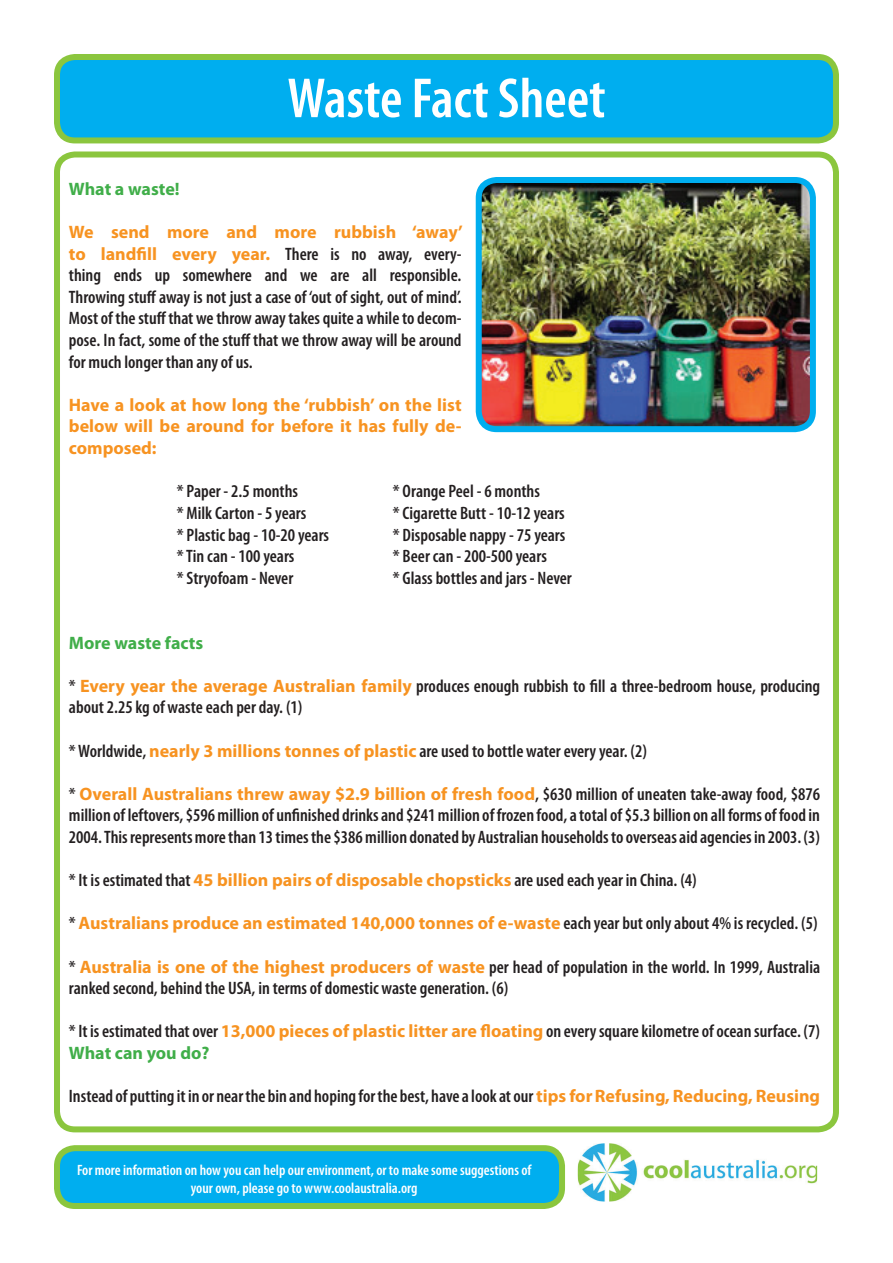
<style>
.page{position:relative;width:893px;height:1263px;background:#fff}
.page>*{position:absolute;margin:0;border:0;box-sizing:border-box;transform-origin:0 0}
.t1{font:600 condensed 57px "Myriad Pro";color:#fff}
.t2{font:600 condensed 18px/21.6px "Myriad Pro";color:#231f20}
.t3{font:700 18px/21.8px "Myriad Pro";color:#f79321;text-align:justify}
.t4{font:700 18px "Myriad Pro";color:#40ae49}
.t5{font:600 condensed 15px/18px "Myriad Pro";color:#fff;text-align:center}
.s1{font-weight:700;font-stretch:normal;color:#f79321}
.s2{font-weight:600;font-stretch:condensed;color:#231f20}
.s3{font-weight:700;font-stretch:normal;color:#40ae49}
</style>
<div class="page">
<div style="left:54px;top:151px;width:785px;height:981px;border:6px solid #8bc63e;border-radius:18px"></div>
<img style="left:578px;top:1143px;width:239px;height:58px">
<div style="left:57px;top:57px;width:779px;height:83px;background:#00aeef;border-radius:18px"></div>
<div style="left:54px;top:54px;width:785px;height:89px;border:6px solid #8bc63e;border-radius:18px"></div>
<div style="left:57px;top:1148px;width:505px;height:58px;background:#00aeef;border-radius:18px"></div>
<div style="left:54px;top:1145px;width:511px;height:64px;border:6px solid #8bc63e;border-radius:18px"></div>
<img style="left:483px;top:184px;width:326px;height:241px">
<div style="left:476px;top:177px;width:340px;height:255px;border:6px solid #00aeef;border-radius:18px"></div>
<h1 class="t1" style="left:287px;top:67px;width:320px">Waste Fact Sheet</h1>
<p class="t4" style="left:69px;top:177px;width:112px">What a waste!</p>
<p class="t2" style="left:69px;top:221px;width:395px;text-align:justify"><span class="s1">We send more and more rubbish ‘away’ to landfill every year.</span> There is no away, every&shy;thing ends up somewhere and we are all responsible.<br>Throwing stuff away is not just a case of ‘out of sight, out of mind’.<br>Most of the stuff that we throw away takes quite a while to decom&shy;pose. In fact, some of the stuff that we throw away will be around for much longer than any of us.</p>
<p class="t3" style="left:69px;top:393px;width:394px">Have a look at how long the ‘rubbish’ on the list below will be around for before it has fully de&shy;composed:</p>
<p class="t2" style="left:177px;top:481px;width:123px">* Paper - 2.5 months</p>
<p class="t2" style="left:393px;top:481px;width:148px">* Orange Peel - 6 months</p>
<p class="t2" style="left:177px;top:502px;width:131px">* Milk Carton - 5 years</p>
<p class="t2" style="left:393px;top:502px;width:173px">* Cigarette Butt - 10-12 years</p>
<p class="t2" style="left:177px;top:524px;width:154px">* Plastic bag - 10-20 years</p>
<p class="t2" style="left:393px;top:524px;width:174px">* Disposable nappy - 75 years</p>
<p class="t2" style="left:177px;top:546px;width:119px">* Tin can - 100 years</p>
<p class="t2" style="left:393px;top:546px;width:155px">* Beer can - 200-500 years</p>
<p class="t2" style="left:177px;top:567px;width:118px">* Stryofoam - Never</p>
<p class="t2" style="left:393px;top:567px;width:180px">* Glass bottles and jars - Never</p>
<p class="t4" style="left:69px;top:631px;width:136px">More waste facts</p>
<p class="t2" style="left:69px;top:675px;width:753px">* <span class="s1">Every year the average Australian family</span> produces enough rubbish to fill a three-bedroom house, producing about 2.25 kg of waste each per day. (1)</p>
<p class="t2" style="left:69px;top:740px;width:580px">* Worldwide, <span class="s1">nearly 3 millions tonnes of plastic</span> are used to bottle water every year. (2)</p>
<p class="t2" style="left:69px;top:783px;width:753px;text-align:justify">* <span class="s1">Overall Australians threw away $2.9 billion of fresh food</span>, $630 million of uneaten take-away food, $876 million of leftovers, $596 million of unfinished drinks and $241 million of frozen food, a total of $5.3 billion on all forms of food in 2004. This represents more than 13 times the $386 million donated by Australian households to overseas aid agencies in 2003. (3)</p>
<p class="t2" style="left:69px;top:870px;width:629px">* It is estimated that <span class="s1">45 billion pairs of disposable chopsticks</span> are used each year in China. (4)</p>
<p class="t3" style="left:69px;top:912px;width:750px"><span class="s2">*</span> Australians produce an estimated 140,000 tonnes of e-waste <span class="s2">each year but only about 4% is recycled. (5)</span></p>
<p class="t2" style="left:69px;top:956px;width:753px">* <span class="s1">Australia is one of the highest producers of waste</span> per head of population in the world. In 1999, Australia ranked second, behind the USA, in terms of domestic waste generation. (6)</p>
<p class="t2" style="left:69px;top:1021px;width:753px">* It is estimated that over <span class="s1">13,000 pieces of plastic litter are floating</span> on every square kilometre of ocean surface. (7)<br><span class="s3">What can you do?</span></p>
<p class="t2" style="left:69px;top:1086px;width:753px">Instead of putting it in or near the bin and hoping for the best, have a look at our <span class="s1">tips forRefusing, Reducing, Reusing</span></p>
<p class="t5" style="left:77px;top:1161px;width:456px">For more information on how you can help our environment, or to make some suggestions of your own, please go to www.coolaustralia.org</p>
</div>
